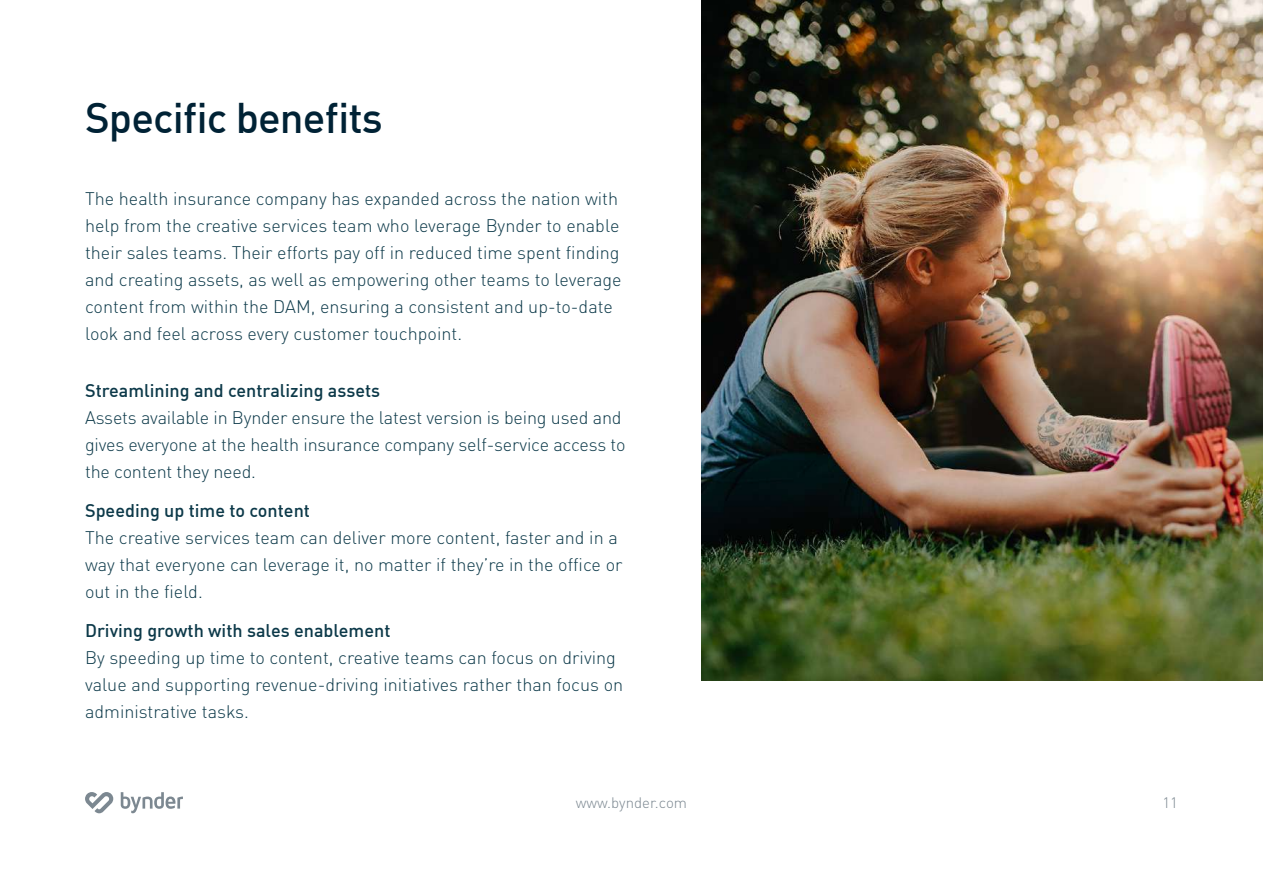
<style>
.page{position:relative;width:1263px;height:893px;background:#fff}
.page>*{position:absolute;margin:0;border:0;box-sizing:border-box;transform-origin:0 0}
.t1{font:500 42px "DIN Offc";letter-spacing:-.02em;color:#002235}
.t2{font:300 18px/27px "DINOT";color:#0c3949}
.t3{font:500 18px "DIN Offc";color:#0c3949}
.t4{font:300 15px "DINOT";color:#7b8790}
</style>
<div class="page">
<svg style="left:121px;top:792px;width:62px;height:21px"></svg>
<svg style="left:85px;top:792px;width:28px;height:21px"></svg>
<img style="left:702px;top:0;width:561px;height:680px">
<h1 class="t1" style="left:85px;top:91px;width:299px">Specific benefits</h1>
<p class="t2" style="left:85px;top:184px;width:538px">The health insurance company has expanded across the nation with help from the creative services team who leverage Bynder to enable their sales teams. Their efforts pay off in reduced time spent finding and creating assets, as well as empowering other teams to leverage content from within the DAM, ensuring a consistent and up-to-date look and feel across every customer touchpoint.</p>
<p class="t3" style="left:85px;top:379px;width:297px">Streamlining and centralizing assets</p>
<p class="t2" style="left:85px;top:403px;width:542px">Assets available in Bynder ensure the latest version is being used and gives everyone at the health insurance company self-service access to the content they need.</p>
<p class="t3" style="left:85px;top:499px;width:226px">Speeding up time to content</p>
<p class="t2" style="left:85px;top:523px;width:539px">The creative services team can deliver more content, faster and in a way that everyone can leverage it, no matter if they’re in the office or out in the field.</p>
<p class="t3" style="left:85px;top:619px;width:307px">Driving growth with sales enablement</p>
<p class="t2" style="left:85px;top:643px;width:540px">By speeding up time to content, creative teams can focus on driving value and supporting revenue-driving initiatives rather than focus on administrative tasks.</p>
<p class="t4" style="left:576px;top:791px;width:113px">www.bynder.com</p>
<p class="t4" style="left:1162px;top:791px;width:17px">11</p>
</div>
